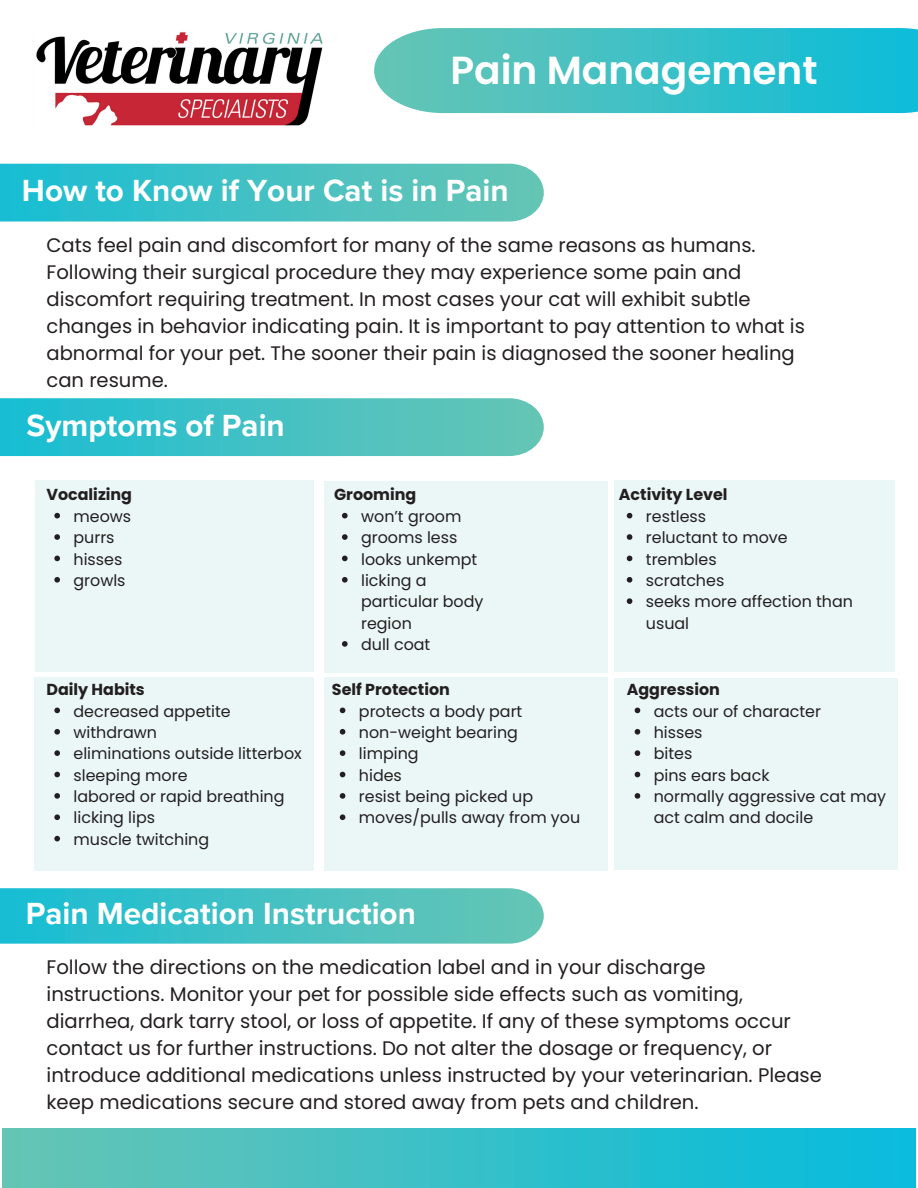
<style>
.page{position:relative;width:918px;height:1188px;background:#fff}
.page>*{position:absolute;margin:0;border:0;box-sizing:border-box;transform-origin:0 0}
.t1{font:600 39.15px "Poppins";color:#fff}
.t2{font:700 31.5px "Proxima Nova";color:#fff}
.t3{font:19.65px/27px "Poppins";color:#231f20}
.t4{font:19.5px/27px "Poppins";color:#231f20}
.t5{font:15.9px/21.3px "Poppins";color:#231f20}
.t6{font:700 15.9px "Poppins";color:#231f20}
</style>
<div class="page">
<svg style="left:0;top:888px;width:544px;height:56px;background:#45c2c5"></svg>
<div style="left:3px;top:1129px;width:912px;height:59px;background:linear-gradient(to right,#69c5b3,#06bbdd)"></div>
<img style="left:36px;top:32px;width:287px;height:94px">
<svg style="left:0;top:164px;width:544px;height:58px;background:#45c2c5"></svg>
<svg style="left:374px;top:28px;width:544px;height:85px;background:#3fc2c8"></svg>
<svg style="left:0;top:398px;width:544px;height:58px;background:#44c2c4"></svg>
<div style="left:35px;top:481px;width:279px;height:191px;background:#ebf7f7"></div>
<svg style="left:54px;top:513px;width:6px;height:5px"></svg>
<svg style="left:54px;top:534px;width:6px;height:6px"></svg>
<svg style="left:54px;top:556px;width:6px;height:5px"></svg>
<svg style="left:54px;top:577px;width:6px;height:6px"></svg>
<div style="left:35px;top:677px;width:279px;height:193px;background:#ebf7f7"></div>
<div style="left:325px;top:481px;width:283px;height:191px;background:#ebf7f7"></div>
<svg style="left:342px;top:513px;width:6px;height:5px"></svg>
<svg style="left:342px;top:534px;width:6px;height:6px"></svg>
<svg style="left:342px;top:556px;width:6px;height:5px"></svg>
<svg style="left:342px;top:577px;width:6px;height:6px"></svg>
<svg style="left:342px;top:641px;width:6px;height:6px"></svg>
<div style="left:615px;top:480px;width:280px;height:192px;background:#ebf7f7"></div>
<div style="left:325px;top:677px;width:283px;height:193px;background:#ebf7f7"></div>
<svg style="left:54px;top:708px;width:6px;height:5px"></svg>
<svg style="left:54px;top:729px;width:6px;height:6px"></svg>
<svg style="left:54px;top:750px;width:6px;height:6px"></svg>
<svg style="left:54px;top:772px;width:6px;height:5px"></svg>
<svg style="left:54px;top:793px;width:6px;height:6px"></svg>
<svg style="left:54px;top:814px;width:6px;height:6px"></svg>
<svg style="left:54px;top:836px;width:6px;height:5px"></svg>
<svg style="left:627px;top:513px;width:5px;height:5px"></svg>
<svg style="left:627px;top:534px;width:5px;height:6px"></svg>
<svg style="left:627px;top:556px;width:5px;height:5px"></svg>
<svg style="left:627px;top:577px;width:5px;height:6px"></svg>
<svg style="left:627px;top:598px;width:5px;height:6px"></svg>
<svg style="left:340px;top:708px;width:5px;height:5px"></svg>
<svg style="left:340px;top:729px;width:5px;height:6px"></svg>
<svg style="left:340px;top:750px;width:5px;height:6px"></svg>
<svg style="left:340px;top:772px;width:5px;height:5px"></svg>
<svg style="left:340px;top:793px;width:5px;height:6px"></svg>
<svg style="left:340px;top:814px;width:5px;height:6px"></svg>
<div style="left:615px;top:679px;width:283px;height:191px;background:#ebf7f7"></div>
<svg style="left:635px;top:708px;width:5px;height:5px"></svg>
<svg style="left:635px;top:729px;width:5px;height:6px"></svg>
<svg style="left:635px;top:750px;width:5px;height:6px"></svg>
<svg style="left:635px;top:772px;width:5px;height:5px"></svg>
<svg style="left:635px;top:793px;width:5px;height:6px"></svg>
<h1 class="t1" style="left:450px;top:43px;width:369px">Pain Management</h1>
<h3 class="t2" style="left:22px;top:172px;width:488px">How to Know if Your Cat is in Pain</h3>
<h2 class="t4" style="left:47px;top:231px;width:760px">Cats feel pain and discomfort for many of the same reasons as humans.<br>Following their surgical procedure they may experience some pain and discomfort requiring treatment. In most cases your cat will exhibit subtle changes in behavior indicating pain. It is important to pay attention to what is abnormal for your pet. The sooner their pain is diagnosed the sooner healing can resume.</h2>
<h2 class="t2" style="left:27px;top:407px;width:260px">Symptoms of Pain</h2>
<h4 class="t6" style="left:47px;top:484px;width:87px">Vocalizing</h4>
<p class="t5" style="left:74px;top:506px;width:59px">meows</p>
<p class="t5" style="left:74px;top:527px;width:43px">purrs</p>
<p class="t5" style="left:74px;top:548px;width:50px">hisses</p>
<p class="t5" style="left:74px;top:570px;width:54px">growls</p>
<p class="t6" style="left:47px;top:679px;width:100px">Daily Habits</p>
<p class="t5" style="left:74px;top:700px;width:159px">decreased appetite</p>
<h4 class="t5" style="left:74px;top:722px;width:85px">withdrawn</h4>
<p class="t5" style="left:74px;top:743px;width:230px">eliminations outside litterbox</p>
<p class="t5" style="left:74px;top:764px;width:116px">sleeping more</p>
<p class="t5" style="left:74px;top:786px;width:213px">labored or rapid breathing</p>
<p class="t5" style="left:74px;top:807px;width:83px">licking lips</p>
<p class="t5" style="left:74px;top:829px;width:137px">muscle twitching</p>
<h4 class="t6" style="left:334px;top:484px;width:84px">Grooming</h4>
<p class="t5" style="left:361px;top:506px;width:102px">won’t groom</p>
<p class="t5" style="left:361px;top:527px;width:98px">grooms less</p>
<p class="t5" style="left:361px;top:548px;width:118px">looks unkempt</p>
<p class="t5" style="left:361px;top:570px;width:124px">licking a particular body region</p>
<p class="t5" style="left:361px;top:634px;width:71px">dull coat</p>
<p class="t6" style="left:332px;top:679px;width:120px">Self Protection</p>
<h4 class="t5" style="left:359px;top:700px;width:165px">protects a body part</h4>
<p class="t5" style="left:359px;top:722px;width:161px">non-weight bearing</p>
<p class="t5" style="left:359px;top:743px;width:61px">limping</p>
<p class="t5" style="left:359px;top:764px;width:44px">hides</p>
<p class="t5" style="left:359px;top:786px;width:176px">resist being picked up</p>
<p class="t5" style="left:359px;top:807px;width:223px">moves/pulls away from you</p>
<h4 class="t6" style="left:619px;top:484px;width:110px">Activity Level</h4>
<p class="t5" style="left:646px;top:506px;width:62px">restless</p>
<p class="t5" style="left:646px;top:527px;width:143px">reluctant to move</p>
<p class="t5" style="left:646px;top:548px;width:72px">trembles</p>
<p class="t5" style="left:646px;top:570px;width:80px">scratches</p>
<p class="t5" style="left:646px;top:591px;width:209px">seeks more affection than usual</p>
<h4 class="t6" style="left:627px;top:679px;width:95px">Aggression</h4>
<p class="t5" style="left:654px;top:700px;width:169px">acts our of character</p>
<p class="t5" style="left:654px;top:722px;width:50px">hisses</p>
<p class="t5" style="left:654px;top:743px;width:40px">bites</p>
<p class="t5" style="left:654px;top:764px;width:117px">pins ears back</p>
<p class="t5" style="left:654px;top:786px;width:234px">normally aggressive cat may act calm and docile</p>
<h2 class="t2" style="left:26px;top:895px;width:392px">Pain Medication Instruction</h2>
<h3 class="t3" style="left:47px;top:954px;width:777px">Follow the directions on the medication label and in your discharge instructions. Monitor your pet for possible side effects such as vomiting, diarrhea, dark tarry stool, or loss of appetite. If any of these symptoms occur contact us for further instructions. Do not alter the dosage or frequency, or introduce additional medications unless instructed by your veterinarian. Please keep medications secure and stored away from pets and children.</h3>
</div>
